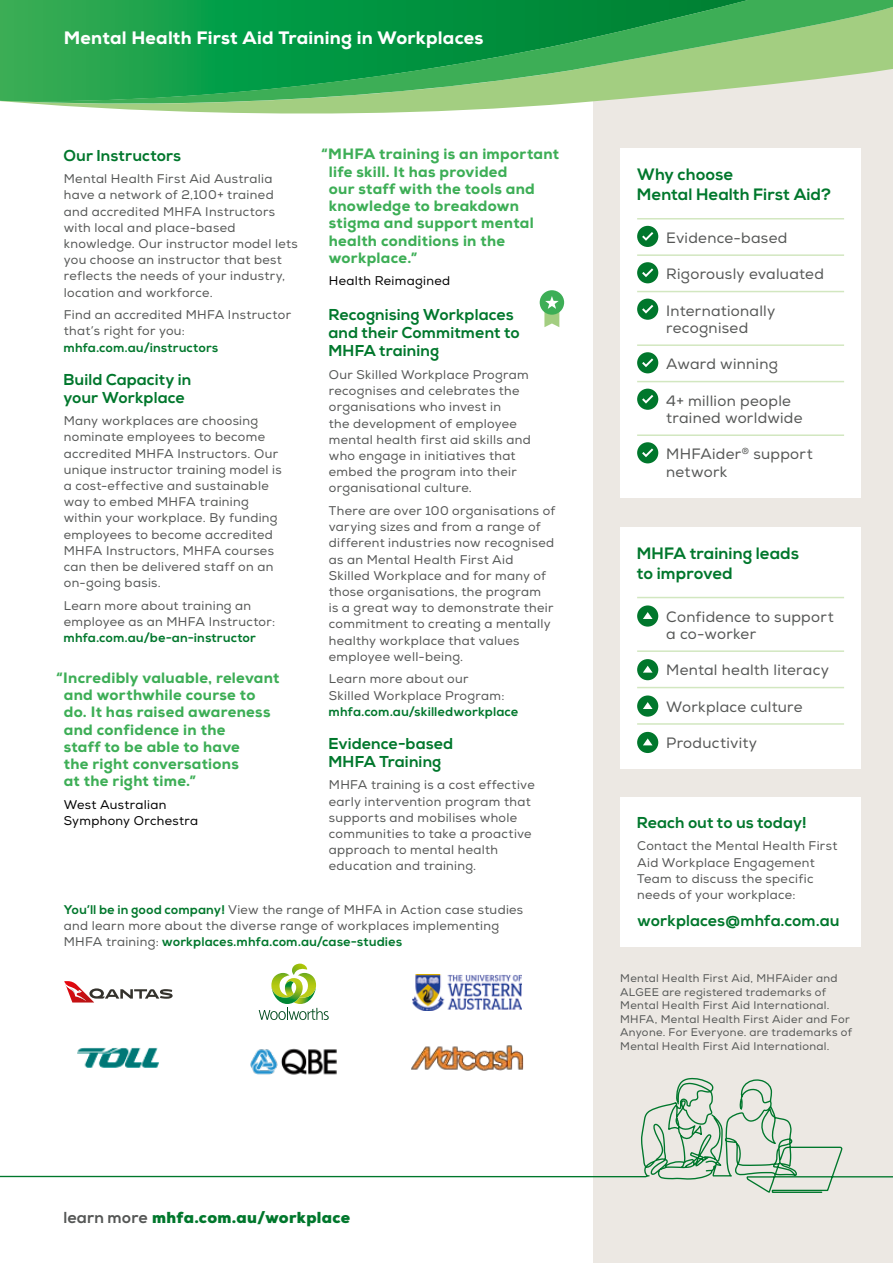
<style>
.page{position:relative;width:893px;height:1263px;background:#fff}
.page>*{position:absolute;margin:0;border:0;box-sizing:border-box;transform-origin:0 0}
.t1{font:800 18px "Nexa";letter-spacing:.01em;color:#fff}
.t2{font:700 16.5px/19.8px "Nexa";letter-spacing:.02em;color:#00772c}
.t3{font:900 15.9px "Nexa";letter-spacing:.02em;color:#00772c}
.t4{font:700 15.75px/18px "Nexa";letter-spacing:.02em;color:#00772c}
.t5{font:800 15px/17.2px "Nexa";letter-spacing:.02em;color:#3dae56}
.t6{font:15px/17.2px "Nexa";letter-spacing:.02em;color:#555756}
.t7{font:12.6px/16.2px "Nexa";letter-spacing:.025em;color:#555756}
.t8{font:700 12.6px "Nexa";letter-spacing:.03em;color:#00772c}
.t9{font:12.6px/16.2px "Nexa";letter-spacing:.025em;color:#000}
.t10{font:11.1px/13.5px "Nexa";letter-spacing:.03em;color:#555756}
.s1{font-weight:700;color:#00772c}
.s2{font-weight:700;color:#555756}
</style>
<div class="page">
<div style="left:594px;top:0;width:299px;height:1263px;background:#ece8e3"></div>
<svg style="left:0;top:0;width:893px;height:113px;background:#50b266"></svg>
<div style="left:620px;top:149px;width:241px;height:349px;background:#fff"></div>
<hr style="left:637px;top:218px;width:207px;height:2px;background:#d2e7c0">
<hr style="left:637px;top:254px;width:207px;height:2px;background:#d2e7c0">
<hr style="left:637px;top:291px;width:207px;height:1px;background:#d2e7c0">
<hr style="left:637px;top:344px;width:207px;height:2px;background:#d2e7c0">
<hr style="left:637px;top:381px;width:207px;height:1px;background:#d2e7c0">
<hr style="left:637px;top:434px;width:207px;height:2px;background:#d2e7c0">
<div style="left:637px;top:226px;width:21px;height:21px;background:#00772c;border-radius:50%"></div>
<svg style="left:642px;top:232px;width:11px;height:9px"></svg>
<div style="left:637px;top:262px;width:21px;height:21px;background:#00772c;border-radius:50%"></div>
<svg style="left:642px;top:268px;width:11px;height:9px"></svg>
<div style="left:637px;top:299px;width:21px;height:21px;background:#00772c;border-radius:50%"></div>
<svg style="left:642px;top:305px;width:11px;height:9px"></svg>
<div style="left:637px;top:352px;width:21px;height:21px;background:#00772c;border-radius:50%"></div>
<svg style="left:642px;top:358px;width:11px;height:9px"></svg>
<div style="left:637px;top:389px;width:21px;height:21px;background:#00772c;border-radius:50%"></div>
<svg style="left:642px;top:395px;width:11px;height:9px"></svg>
<div style="left:637px;top:442px;width:21px;height:21px;background:#00772c;border-radius:50%"></div>
<svg style="left:642px;top:448px;width:11px;height:9px"></svg>
<div style="left:620px;top:797px;width:241px;height:150px;background:#fff"></div>
<div style="left:620px;top:528px;width:241px;height:241px;background:#fff"></div>
<hr style="left:637px;top:597px;width:207px;height:1px;background:#d2e7c0">
<hr style="left:637px;top:650px;width:207px;height:2px;background:#d2e7c0">
<hr style="left:637px;top:687px;width:207px;height:1px;background:#d2e7c0">
<hr style="left:637px;top:723px;width:207px;height:2px;background:#d2e7c0">
<div style="left:637px;top:605px;width:21px;height:22px;background:#00772c;border-radius:50%"></div>
<svg style="left:643px;top:612px;width:9px;height:7px"></svg>
<div style="left:637px;top:659px;width:21px;height:21px;background:#00772c;border-radius:50%"></div>
<svg style="left:643px;top:666px;width:9px;height:7px"></svg>
<div style="left:637px;top:695px;width:21px;height:22px;background:#00772c;border-radius:50%"></div>
<svg style="left:643px;top:702px;width:9px;height:7px"></svg>
<div style="left:637px;top:732px;width:21px;height:21px;background:#00772c;border-radius:50%"></div>
<svg style="left:643px;top:738px;width:9px;height:7px"></svg>
<svg style="left:259px;top:963px;width:70px;height:57px"></svg>
<svg style="left:64px;top:981px;width:109px;height:21px"></svg>
<img style="left:412px;top:974px;width:110px;height:36px">
<img style="left:78px;top:1047px;width:81px;height:18px">
<img style="left:250px;top:1048px;width:87px;height:17px">
<img style="left:413px;top:1045px;width:111px;height:20px">
<div style="left:540px;top:290px;width:24px;height:25px;background:#3dae56;border-radius:50%"></div>
<svg style="left:544px;top:296px;width:15px;height:31px"></svg>
<svg style="left:0;top:1065px;width:893px;height:130px"></svg>
<h1 class="t1" style="left:64px;top:27px;width:421px">Mental Health First Aid Training in Workplaces</h1>
<p class="t5" style="left:329px;top:146px;width:232px;text-indent:-8px">“MHFA training is an important life skill. It has provided<br>our staff with the tools and knowledge to breakdown stigma and support mental health conditions in the workplace.”</p>
<p class="t9" style="left:329px;top:273px;width:123px">Health Reimagined</p>
<p class="t4" style="left:329px;top:307px;width:192px">Recognising Workplaces and their Commitment to<br>MHFA training</p>
<p class="t7" style="left:329px;top:367px;width:203px">Our Skilled Workplace Program recognises and celebrates the organisations who invest in<br>the development of employee mental health first aid skills and who engage in initiatives that embed the program into their organisational culture.</p>
<p class="t7" style="left:329px;top:503px;width:228px">There are over 100 organisations of varying sizes and from a range of different industries now recognised as an Mental Health First Aid<br>Skilled Workplace and for many of those organisations, the program<br>is a great way to demonstrate their commitment to creating a mentally healthy workplace that values employee well-being.</p>
<p class="t7" style="left:329px;top:671px;width:177px">Learn more about our<br>Skilled Workplace Program:</p>
<p class="t8" style="left:329px;top:704px;width:191px">mhfa.com.au/skilledworkplace</p>
<p class="t4" style="left:329px;top:735px;width:126px">Evidence-based<br>MHFA Training</p>
<p class="t7" style="left:329px;top:777px;width:207px">MHFA training is a cost effective early intervention program that supports and mobilises whole communities to take a proactive approach to mental health education and training.</p>
<p class="t7" style="left:64px;top:902px;width:461px"><span class="s1">You’ll be in good company!</span> View the range of MHFA in Action case studies and learn more about the diverse range of workplaces implementing<br>MHFA training: <span class="s1">workplaces.mhfa.com.au/case-studies</span></p>
<p class="t4" style="left:64px;top:147px;width:119px">Our Instructors</p>
<p class="t7" style="left:64px;top:171px;width:236px">Mental Health First Aid Australia have a network of 2,100+ trained and accredited MHFA Instructors with local and place‑based knowledge. Our instructor model lets you choose an instructor that best reflects the needs of your industry, location and workforce.</p>
<p class="t7" style="left:64px;top:307px;width:229px">Find an accredited MHFA Instructor that’s right for you:</p>
<p class="t8" style="left:64px;top:340px;width:156px">mhfa.com.au/instructors</p>
<p class="t4" style="left:64px;top:371px;width:129px">Build Capacity in your Workplace</p>
<p class="t7" style="left:64px;top:413px;width:219px">Many workplaces are choosing nominate employees to become accredited MHFA Instructors. Our unique instructor training model is a cost-effective and sustainable way to embed MHFA training within your workplace. By funding employees to become accredited<br>MHFA Instructors, MHFA courses can then be delivered staff on an on-going basis.</p>
<p class="t7" style="left:64px;top:597px;width:213px">Learn more about training an employee as an MHFA Instructor:</p>
<p class="t8" style="left:64px;top:630px;width:194px">mhfa.com.au/be-an-instructor</p>
<p class="t5" style="left:64px;top:669px;width:217px;text-indent:-8px">“Incredibly valuable, relevant and worthwhile course to do. It has raised awareness and confidence in the<br>staff to be able to have<br>the right conversations<br>at the right time.”</p>
<p class="t9" style="left:64px;top:797px;width:136px">West Australian<br>Symphony Orchestra</p>
<h2 class="t2" style="left:637px;top:165px;width:196px">Why choose<br>Mental Health First Aid?</h2>
<p class="t6" style="left:666px;top:229px;width:123px">Evidence-based</p>
<p class="t6" style="left:666px;top:266px;width:159px">Rigorously evaluated</p>
<p class="t6" style="left:666px;top:302px;width:111px">Internationally recognised</p>
<p class="t6" style="left:666px;top:356px;width:113px">Award winning</p>
<p class="t6" style="left:666px;top:392px;width:138px">4+ million people trained worldwide</p>
<p class="t6" style="left:666px;top:446px;width:148px">MHFAider<sup>®</sup> support network</p>
<h2 class="t2" style="left:637px;top:544px;width:164px">MHFA training leads to improved</h2>
<p class="t6" style="left:666px;top:608px;width:169px">Confidence to support a co-worker</p>
<p class="t6" style="left:666px;top:662px;width:164px">Mental health literacy</p>
<p class="t6" style="left:666px;top:698px;width:138px">Workplace culture</p>
<p class="t6" style="left:666px;top:735px;width:92px">Productivity</p>
<p class="t4" style="left:637px;top:814px;width:171px">Reach out to us today!</p>
<p class="t7" style="left:637px;top:838px;width:202px">Contact the Mental Health First<br>Aid Workplace Engagement<br>Team to discuss the specific needs of your workplace:</p>
<p class="t4" style="left:637px;top:912px;width:204px">workplaces@mhfa.com.au</p>
<p class="t10" style="left:620px;top:972px;width:233px">Mental Health First Aid, MHFAider and ALGEE are registered trademarks of Mental Health First Aid International.<br>MHFA, Mental Health First Aider and For Anyone. For Everyone. are trademarks of Mental Health First Aid International.</p>
<p class="t3" style="left:64px;top:1207px;width:288px"><span class="s2">learn more</span> mhfa.com.au/workplace</p>
</div>
